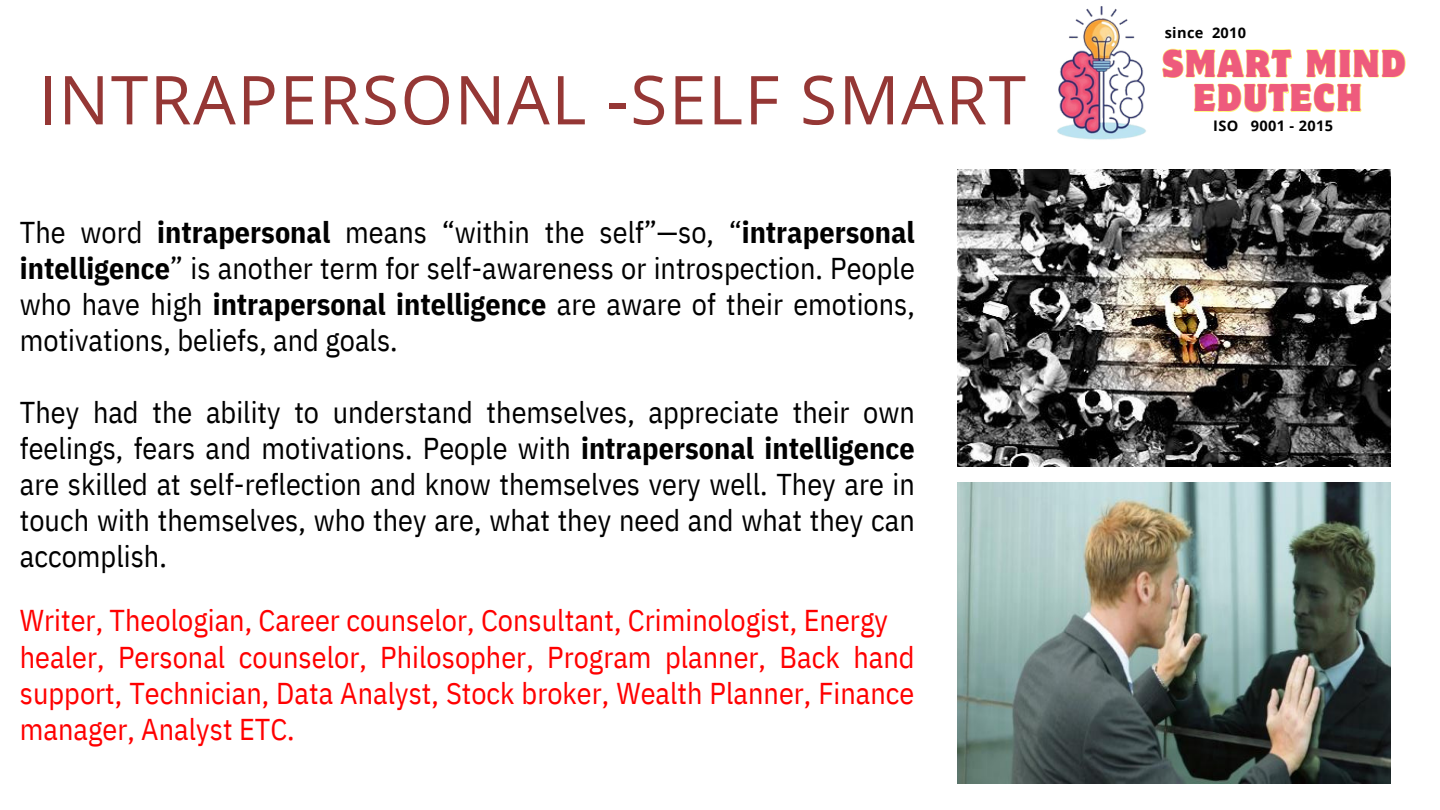
<style>
.page{position:relative;width:1440px;height:810px;background:#fff}
.page>*{position:absolute;margin:0;border:0;box-sizing:border-box;transform-origin:0 0}
.t1{font:67.5px "Open Sans";letter-spacing:.025em;color:#953735}
.t2{font:semi-condensed 34.5px/34.5px "Motter Corpus Std";letter-spacing:.05em;color:#ee5b7d;text-align:center}
.t3{font:30.15px "IBM Plex Sans Cond";color:#f00}
.t4{font:30px/36px "IBM Plex Sans Cond";color:#000;text-align:justify}
.t5{font:30px/36px "IBM Plex Sans Cond";color:#f00;text-align:justify}
.t6{font:700 14.55px "Open Sans";letter-spacing:.025em;color:#000}
.s1{font-weight:700}
</style>
<div class="page">
<img style="left:957px;top:169px;width:434px;height:297px">
<img style="left:957px;top:482px;width:434px;height:302px">
<img style="left:1057px;top:6px;width:89px;height:134px">
<svg style="left:1162px;top:48px;width:244px;height:65px"></svg>
<h2 class="t1" style="left:38px;top:52px;width:989px">INTRAPERSONAL -SELF SMART</h2>
<h4 class="t4" style="left:20px;top:214px;width:897px">The word <span class="s1">intrapersonal</span> means “within the self”—so, “<span class="s1">intrapersonal intelligence</span>” is another term for self-awareness or introspection. People who have high <span class="s1">intrapersonal intelligence</span> are aware of their emotions, motivations, beliefs, and goals.</h4>
<h3 class="t4" style="left:20px;top:394px;width:897px">They had the ability to understand themselves, appreciate their own feelings, fears and motivations. People with <span class="s1">intrapersonal intelligence </span>are skilled at self-reflection and know themselves very well. They are in touch with themselves, who they are, what they need and what they can accomplish.</h3>
<h3 class="t3" style="left:20px;top:600px;width:870px">Writer, Theologian, Career counselor, Consultant, Criminologist, Energy</h3>
<h1 class="t5" style="left:20px;top:638px;width:896px">healer, Personal counselor, Philosopher, Program planner, Back hand support, Technician, Data Analyst, Stock broker, Wealth Planner, Finance manager, Analyst ETC.</h1>
<p class="t6" style="left:1165px;top:22px;width:83px">since 2010</p>
<h3 class="t2" style="left:1162px;top:50px;width:245px">SMART MIND<br>EDUTECH</h3>
<p class="t6" style="left:1213px;top:115px;width:121px">ISO 9001 - 2015</p>
</div>
